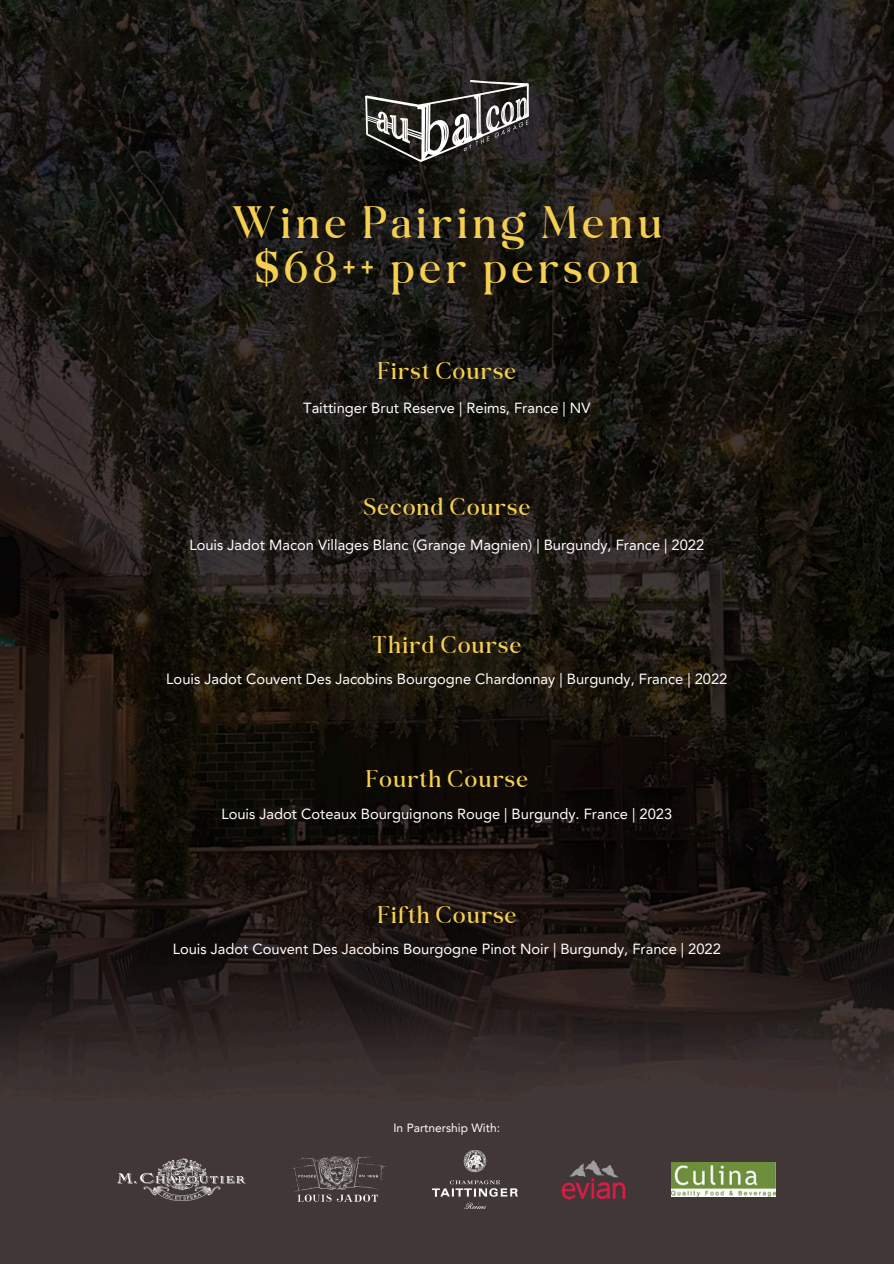
<style>
.page{position:relative;width:894px;height:1264px;background:#fff}
.page>*{position:absolute;margin:0;border:0;box-sizing:border-box;transform-origin:0 0}
.t1{font:45px/45px "Belgiano Serif";letter-spacing:.095em;color:#f5cf51;text-align:center}
.t2{font:24px "Belgiano Serif";letter-spacing:.045em;color:#f5d051}
.t3{font:14.7px "Avenir LT Pro";color:#fff}
.t4{font:12px "Avenir LT Pro";color:#fff}
</style>
<div class="page">
<img style="left:0;top:0;width:893px;height:1263px">
<img style="left:670px;top:1162px;width:105px;height:34px">
<img style="left:561px;top:1159px;width:64px;height:40px">
<img style="left:118px;top:1158px;width:127px;height:42px">
<img style="left:289px;top:1156px;width:98px;height:45px">
<img style="left:432px;top:1150px;width:85px;height:58px">
<img style="left:365px;top:81px;width:163px;height:81px">
<h3 class="t1" style="left:231px;top:199px;width:432px">Wine Pairing Menu $68++ per person</h3>
<h3 class="t2" style="left:377px;top:356px;width:140px">First Course</h3>
<h2 class="t3" style="left:303px;top:401px;width:288px">Taittinger Brut Reserve | Reims, France | NV</h2>
<h3 class="t2" style="left:363px;top:492px;width:168px">Second Course</h3>
<h2 class="t3" style="left:189px;top:539px;width:516px">Louis Jadot Macon Villages Blanc (Grange Magnien) | Burgundy, France | 2022</h2>
<p class="t2" style="left:372px;top:629px;width:150px">Third Course</p>
<p class="t3" style="left:166px;top:673px;width:562px">Louis Jadot Couvent Des Jacobins Bourgogne Chardonnay | Burgundy, France | 2022</p>
<p class="t2" style="left:365px;top:764px;width:163px">Fourth Course</p>
<p class="t3" style="left:221px;top:808px;width:452px">Louis Jadot Coteaux Bourguignons Rouge | Burgundy. France | 2023</p>
<p class="t2" style="left:377px;top:899px;width:140px">Fifth Course</p>
<p class="t3" style="left:173px;top:943px;width:549px">Louis Jadot Couvent Des Jacobins Bourgogne Pinot Noir | Burgundy, France | 2022</p>
<h3 class="t4" style="left:393px;top:1123px;width:108px">In Partnership With:</h3>
</div>
